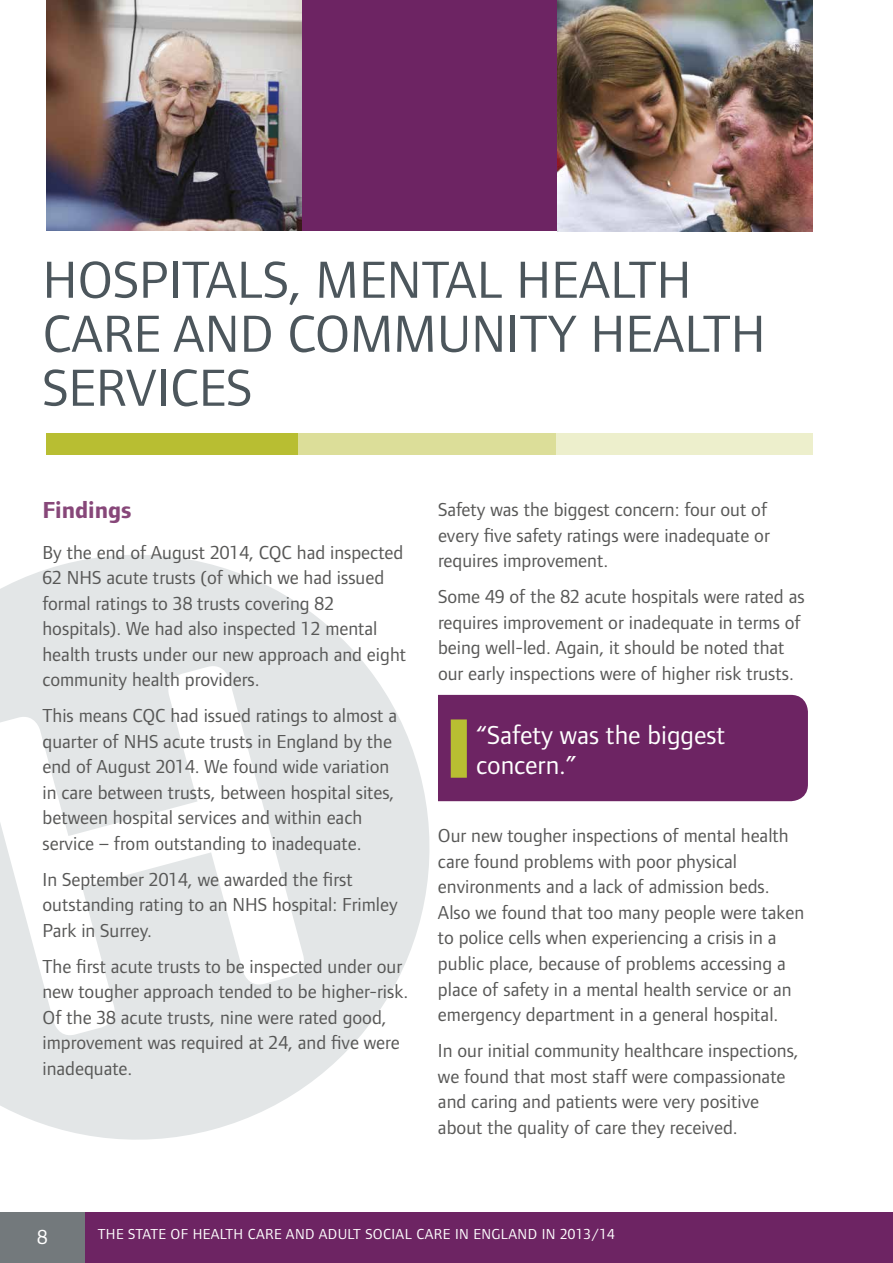
<style>
.page{position:relative;width:893px;height:1263px;background:#fff}
.page>*{position:absolute;margin:0;border:0;box-sizing:border-box;transform-origin:0 0}
.t1{font:54px/54px "Foundry Form Sans";color:#4c565c}
.t2{font:27px/30px "Foundry Form Sans";color:#fff}
.t3{font:700 24px "Foundry Form Sans";color:#874779}
.t4{font:21px "Foundry Form Sans";color:#fff}
.t5{font:19.5px/25.5px "Foundry Form Sans";color:#575756}
.t6{font:15px "Foundry Form Sans";letter-spacing:.025em;color:#fff}
</style>
<div class="page">
<div style="left:0;top:1212px;width:893px;height:51px;background:#6d2463"></div>
<div style="left:0;top:1212px;width:85px;height:51px;background:#73797c"></div>
<div style="left:302px;top:0;width:255px;height:231px;background:#6d2463"></div>
<svg style="left:0;top:555px;width:461px;height:585px;fill:#e3e6e7"></svg>
<img style="left:557px;top:0;width:255px;height:231px">
<img style="left:47px;top:0;width:255px;height:231px">
<div style="left:438px;top:695px;width:370px;height:106px;background:#6d2463"></div>
<div style="left:451px;top:719px;width:16px;height:59px;background:#b8be32"></div>
<div style="left:555px;top:434px;width:257px;height:21px;background:#edefcc"></div>
<div style="left:298px;top:434px;width:257px;height:21px;background:#dcde99"></div>
<div style="left:47px;top:434px;width:251px;height:21px;background:#b8be32"></div>
<h1 class="t1" style="left:43px;top:252px;width:725px">HOSPITALS, MENTAL HEALTH<br>CARE AND COMMUNITY HEALTH<br>SERVICES</h1>
<p class="t3" style="left:43px;top:496px;width:91px">Findings</p>
<p class="t5" style="left:43px;top:539px;width:365px">By the end of August 2014, CQC had inspected 62 NHS acute trusts (of which we had issued formal ratings to 38 trusts covering 82 hospitals). We had also inspected 12 mental health trusts under our new approach and eight community health providers.</p>
<p class="t5" style="left:43px;top:703px;width:356px">This means CQC had issued ratings to almost a quarter of NHS acute trusts in England by the end of August 2014. We found wide variation in care between trusts, between hospital sites, between hospital services and within each service – from outstanding to inadequate.</p>
<p class="t5" style="left:43px;top:866px;width:357px">In September 2014, we awarded the first outstanding rating to an NHS hospital: Frimley<br>Park in Surrey.</p>
<p class="t5" style="left:43px;top:953px;width:367px">The first acute trusts to be inspected under our new tougher approach tended to be higher-risk.<br>Of the 38 acute trusts, nine were rated good, improvement was required at 24, and five were inadequate.</p>
<p class="t5" style="left:438px;top:497px;width:333px">Safety was the biggest concern: four out of every five safety ratings were inadequate or requires improvement.</p>
<p class="t5" style="left:438px;top:584px;width:368px">Some 49 of the 82 acute hospitals were rated as requires improvement or inadequate in terms of being well-led. Again, it should be noted that our early inspections were of higher risk trusts.</p>
<h2 class="t2" style="left:476px;top:719px;width:251px">“Safety was the biggest concern.”</h2>
<p class="t5" style="left:438px;top:823px;width:368px">Our new tougher inspections of mental health care found problems with poor physical environments and a lack of admission beds.<br>Also we found that too many people were taken to police cells when experiencing a crisis in a public place, because of problems accessing a place of safety in a mental health service or an emergency department in a general hospital.</p>
<p class="t5" style="left:438px;top:1037px;width:362px">In our initial community healthcare inspections, we found that most staff were compassionate and caring and patients were very positive about the quality of care they received.</p>
<p class="t4" style="left:37px;top:1225px;width:12px">8</p>
<p class="t6" style="left:98px;top:1225px;width:518px">THE STATE OF HEALTH CARE AND ADULT SOCIAL CARE IN ENGLAND IN 2013/14</p>
</div>
